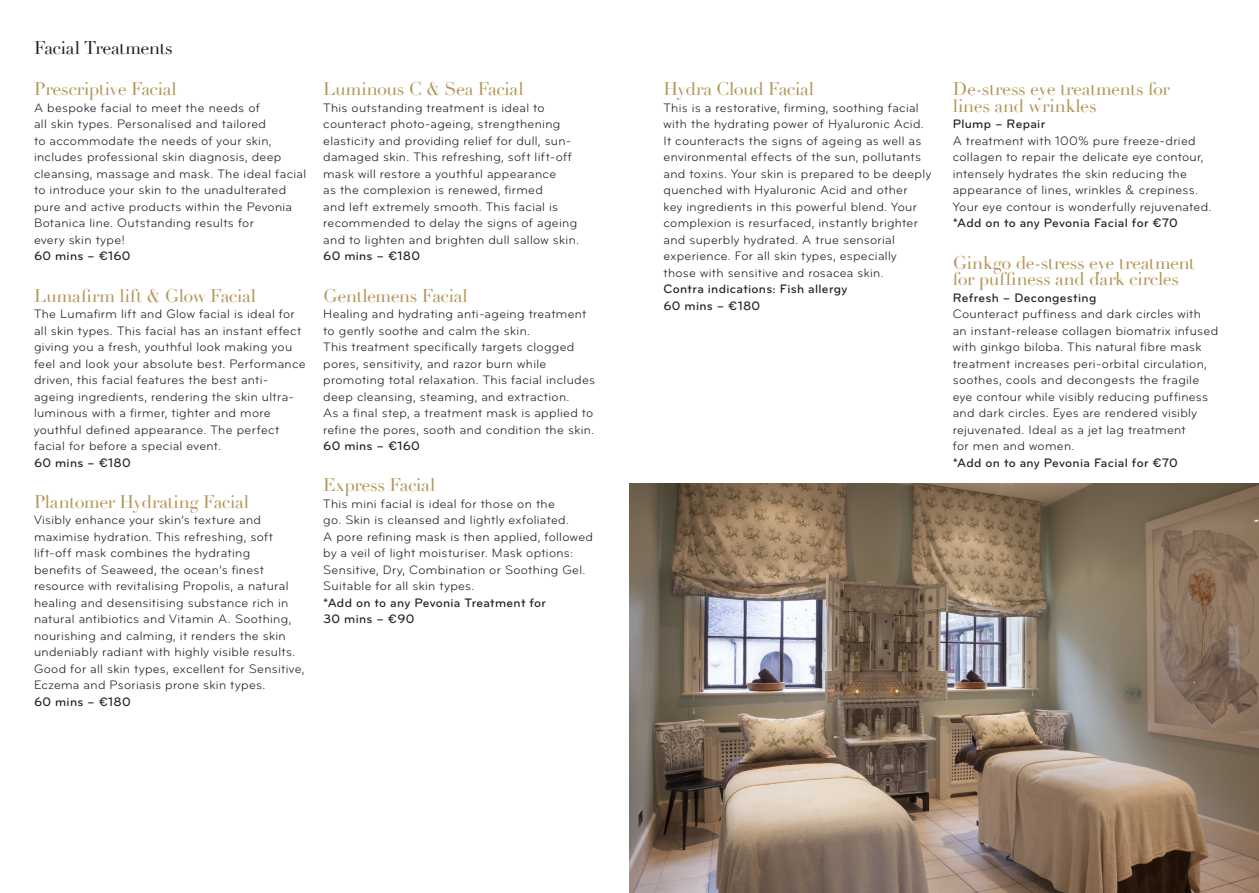
<style>
.page{position:relative;width:1259px;height:893px;background:#fff}
.page>*{position:absolute;margin:0;border:0;box-sizing:border-box;transform-origin:0 0}
.Main_text{font:18px/16.5px "Didot";letter-spacing:-.02em;color:#b39758}
.Main_text-2{font:18px "Didot";letter-spacing:-.025em;color:#231f20}
.Main_text-3{font:12.75px/16.5px "Bryant Pro";letter-spacing:.025em;color:#231f20}
.Main_text-4{font:500 12.75px "Bryant Pro";letter-spacing:.02em;color:#231f20}
.s1{font-weight:500}
</style>
<div class="page">
<img style="left:629px;top:483px;width:630px;height:410px">
<p class="Main_text-2" style="left:34px;top:37px;width:140px">Facial Treatments</p>
<p class="Main_text" style="left:34px;top:81px;width:144px">Prescriptive Facial</p>
<p class="Main_text-3" style="left:34px;top:100px;width:274px">A bespoke facial to meet the needs of<br>all skin types. Personalised and tailored<br>to accommodate the needs of your skin, includes professional skin diagnosis, deep cleansing, massage and mask. The ideal facial to introduce your skin to the unadulterated pure and active products within the Pevonia Botanica line. Outstanding results for<br>every skin type!<br><span class="s1">60 mins – €160</span></p>
<p class="Main_text" style="left:34px;top:287px;width:224px">Lumafirm lift &amp; Glow Facial</p>
<p class="Main_text-3" style="left:34px;top:306px;width:273px">The Lumafirm lift and Glow facial is ideal for all skin types. This facial has an instant effect giving you a fresh, youthful look making you feel and look your absolute best. Performance driven, this facial features the best anti&shy;ageing ingredients, rendering the skin ultra&shy;luminous with a firmer, tighter and more youthful defined appearance. The perfect facial for before a special event.<br><span class="s1">60 mins – €180</span></p>
<p class="Main_text" style="left:34px;top:494px;width:217px">Plantomer Hydrating Facial</p>
<p class="Main_text-3" style="left:34px;top:512px;width:272px">Visibly enhance your skin’s texture and maximise hydration. This refreshing, soft lift-off mask combines the hydrating<br>benefits of Seaweed, the ocean’s finest resource with revitalising Propolis, a natural healing and desensitising substance rich in natural antibiotics and Vitamin A. Soothing, nourishing and calming, it renders the skin undeniably radiant with highly visible results.<br>Good for all skin types, excellent for Sensitive, Eczema and Psoriasis prone skin types.</p>
<p class="Main_text-4" style="left:34px;top:695px;width:98px">60 mins – €180</p>
<p class="Main_text" style="left:323px;top:81px;width:202px">Luminous C &amp; Sea Facial</p>
<p class="Main_text-3" style="left:323px;top:100px;width:257px">This outstanding treatment is ideal to counteract photo-ageing, strengthening elasticity and providing relief for dull, sun&shy;damaged skin. This refreshing, soft lift-off mask will restore a youthful appearance<br>as the complexion is renewed, firmed<br>and left extremely smooth. This facial is recommended to delay the signs of ageing and to lighten and brighten dull sallow skin.<br><span class="s1">60 mins – €180</span></p>
<p class="Main_text" style="left:323px;top:287px;width:146px">Gentlemens Facial</p>
<p class="Main_text-3" style="left:323px;top:306px;width:273px">Healing and hydrating anti-ageing treatment to gently soothe and calm the skin.<br>This treatment specifically targets clogged pores, sensitivity, and razor burn while promoting total relaxation. This facial includes deep cleansing, steaming, and extraction.<br>As a final step, a treatment mask is applied to refine the pores, sooth and condition the skin.<br><span class="s1">60 mins – €160</span></p>
<p class="Main_text" style="left:323px;top:477px;width:114px">Express Facial</p>
<p class="Main_text-3" style="left:323px;top:496px;width:271px">This mini facial is ideal for those on the<br>go. Skin is cleansed and lightly exfoliated.<br>A pore refining mask is then applied, followed by a veil of light moisturiser. Mask options:<br>Sensitive, Dry, Combination or Soothing Gel.<br>Suitable for all skin types.<br><span class="s1">*Add on to any Pevonia Treatment for<br>30 mins – €90</span></p>
<p class="Main_text" style="left:663px;top:81px;width:152px">Hydra Cloud Facial</p>
<p class="Main_text-3" style="left:663px;top:100px;width:269px">This is a restorative, firming, soothing facial with the hydrating power of Hyaluronic Acid.<br>It counteracts the signs of ageing as well as environmental effects of the sun, pollutants and toxins. Your skin is prepared to be deeply quenched with Hyaluronic Acid and other<br>key ingredients in this powerful blend. Your complexion is resurfaced, instantly brighter and superbly hydrated. A true sensorial experience. For all skin types, especially those with sensitive and rosacea skin.<br><span class="s1">Contra indications: Fish allergy<br>60 mins – €180</span></p>
<p class="Main_text" style="left:952px;top:81px;width:219px">De-stress eye treatments for lines and wrinkles</p>
<p class="Main_text-3" style="left:952px;top:116px;width:260px"><span class="s1">Plump – Repair<br></span>A treatment with 100% pure freeze-dried collagen to repair the delicate eye contour, intensely hydrates the skin reducing the appearance of lines, wrinkles &amp; crepiness.<br>Your eye contour is wonderfully rejuvenated. <span class="s1">*Add on to any Pevonia Facial for €70</span></p>
<p class="Main_text" style="left:952px;top:254px;width:244px">Ginkgo de-stress eye treatment for puffiness and dark circles</p>
<p class="Main_text-3" style="left:952px;top:289px;width:267px"><span class="s1">Refresh – Decongesting<br></span>Counteract puffiness and dark circles with an instant-release collagen biomatrix infused with ginkgo biloba. This natural fibre mask treatment increases peri-orbital circulation, soothes, cools and decongests the fragile eye contour while visibly reducing puffiness and dark circles. Eyes are rendered visibly rejuvenated. Ideal as a jet lag treatment<br>for men and women.<br><span class="s1">*Add on to any Pevonia Facial for €70</span></p>
</div>
